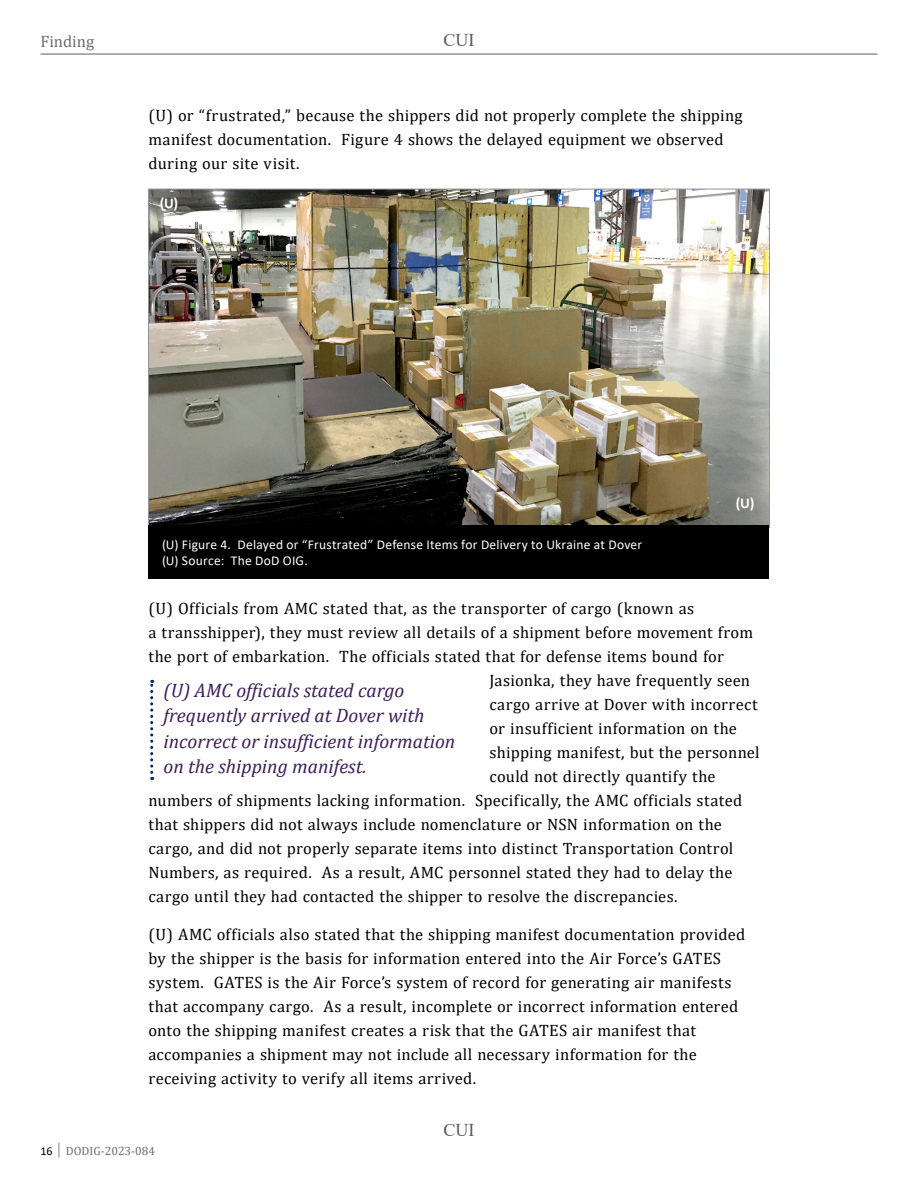
<style>
.page{position:relative;width:918px;height:1188px;background:#fff}
.page>*{position:absolute;margin:0;border:0;box-sizing:border-box;transform-origin:0 0}
.t1{font:italic 19.5px/25.5px "Cambria";color:#3d1e59}
.t2{font:18px "Times New Roman";color:#58595b}
.t3{font:16.5px/24px "Cambria";letter-spacing:.015em;color:#000}
.t4{font:16.5px "Cambria";color:#6d6e71}
.t5{font:700 15px "Calibri";color:#fff}
.t6{font:13.5px/16.2px "Calibri";letter-spacing:.015em;color:#fff}
.t7{font:12px "Cambria";color:#6d6e71}
.s1{font-family:"Calibri";color:#000}
</style>
<div class="page">
<hr style="left:40px;top:53px;width:838px;height:2px;background:#939598">
<img style="left:150px;top:191px;width:618px;height:334px">
<div style="left:148px;top:526px;width:622px;height:53px;background:#000"></div>
<svg style="left:150px;top:680px;width:3px;height:100px"></svg>
<p class="t4" style="left:40px;top:31px;width:55px">Finding</p>
<p class="t2" style="left:444px;top:28px;width:32px">CUI</p>
<p class="t3" style="left:148px;top:103px;width:596px">(U) or “frustrated,” because the shippers did not properly complete the shipping manifest documentation. Figure 4 shows the delayed equipment we observed during our site visit.</p>
<p class="t5" style="left:160px;top:192px;width:20px">(U)</p>
<p class="t6" style="left:162px;top:536px;width:482px">(U) Figure 4. Delayed or “Frustrated” Defense Items for Delivery to Ukraine at Dover (U) Source: The DoD OIG.</p>
<p class="t5" style="left:736px;top:492px;width:20px">(U)</p>
<p class="t3" style="left:148px;top:597px;width:547px">(U) Officials from AMC stated that, as the transporter of cargo (known as</p>
<p class="t3" style="left:148px;top:621px;width:606px">a transshipper), they must review all details of a shipment before movement from</p>
<p class="t3" style="left:148px;top:645px;width:577px">the port of embarkation. The officials stated that for defense items bound for</p>
<p class="t3" style="left:490px;top:669px;width:262px">Jasionka, they have frequently seen</p>
<p class="t3" style="left:490px;top:693px;width:270px">cargo arrive at Dover with incorrect</p>
<p class="t3" style="left:490px;top:717px;width:249px">or insufficient information on the</p>
<p class="t3" style="left:490px;top:741px;width:272px">shipping manifest, but the personnel</p>
<p class="t3" style="left:490px;top:765px;width:228px">could not directly quantify the</p>
<p class="t3" style="left:148px;top:789px;width:595px">numbers of shipments lacking information. Specifically, the AMC officials stated</p>
<p class="t3" style="left:148px;top:813px;width:575px">that shippers did not always include nomenclature or NSN information on the</p>
<p class="t3" style="left:148px;top:837px;width:586px">cargo, and did not properly separate items into distinct Transportation Control</p>
<p class="t3" style="left:148px;top:861px;width:586px">Numbers, as required. As a result, AMC personnel stated they had to delay the</p>
<p class="t3" style="left:148px;top:885px;width:531px">cargo until they had contacted the shipper to resolve the discrepancies.</p>
<p class="t3" style="left:148px;top:922px;width:598px">(U) AMC officials also stated that the shipping manifest documentation provided by the shipper is the basis for information entered into the Air Force’s GATES system. GATES is the Air Force’s system of record for generating air manifests that accompany cargo. As a result, incomplete or incorrect information entered onto the shipping manifest creates a risk that the GATES air manifest that accompanies a shipment may not include all necessary information for the receiving activity to verify all items arrived.</p>
<p class="t1" style="left:164px;top:676px;width:293px">(U) AMC officials stated cargo frequently arrived at Dover with incorrect or insufficient information on the shipping manifest.</p>
<p class="t2" style="left:444px;top:1117px;width:32px">CUI</p>
<p class="t7" style="left:40px;top:1143px;width:116px"><span class="s1">16</span> │ DODIG-2023-084</p>
</div>
